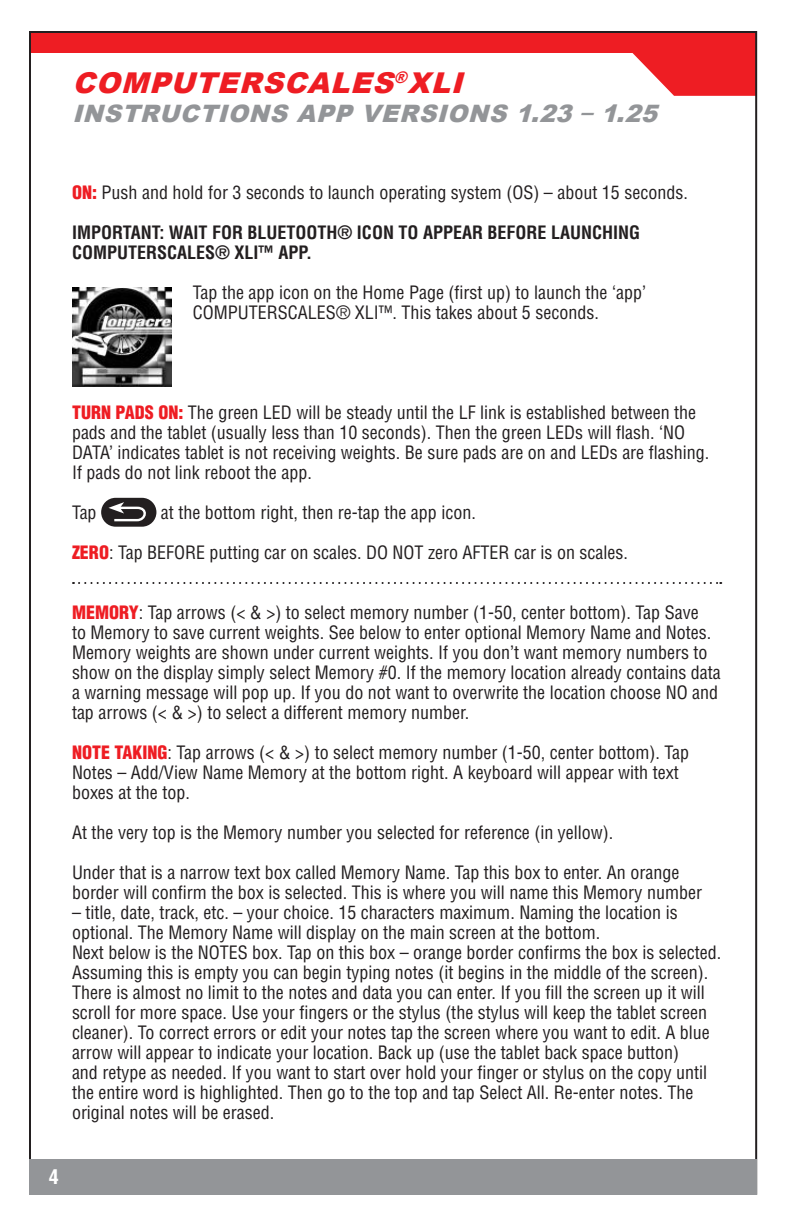
<style>
.page{position:relative;width:792px;height:1224px;background:#fff}
.page>*{position:absolute;margin:0;border:0;box-sizing:border-box;transform-origin:0 0}
.t1{font:italic 900 28.6px "Arial";color:#ee1d23}
.t2{font:italic 900 24px "Arial";color:#939598}
.t3{font:700 condensed 20px "Helvetica LT Std";color:#fff}
.t4{font:condensed 18px/20px "Helvetica LT Std";color:#231f20}
.t5{font:700 condensed 18px/20px "Helvetica LT Std";color:#231f20}
.s1{font-weight:900;color:#ee1d23}
</style>
<div class="page">
<svg style="left:632px;top:53px;width:122px;height:43px"></svg>
<div style="left:29px;top:32px;width:727px;height:21px;background:#ee1d23"></div>
<div style="left:101px;top:498px;width:55px;height:29px;background:#231f20;border-radius:14px"></div>
<svg style="left:108px;top:502px;width:38px;height:20px"></svg>
<img style="left:72px;top:287px;width:99px;height:99px">
<svg style="left:73px;top:582px;width:648px;height:2px"></svg>
<div style="left:29px;top:1159px;width:728px;height:36px;background:#939598"></div>
<p class="t1" style="left:73px;top:62px;width:402px">COMPUTERSCALES<sup>®</sup>XLI</p>
<p class="t2" style="left:72px;top:96px;width:595px">INSTRUCTIONS APP VERSIONS 1.23–1.25</p>
<p class="t4" style="left:72px;top:182px;width:617px"><span class="s1">ON:</span> Push and hold for 3 seconds to launch operating system (OS) – about 15 seconds.</p>
<p class="t5" style="left:72px;top:222px;width:570px">IMPORTANT: WAIT FOR BLUETOOTH® ICON TO APPEAR BEFORE LAUNCHING<br>COMPUTERSCALES® XLI™ APP.</p>
<p class="t4" style="left:193px;top:282px;width:455px">Tap the app icon on the Home Page (first up) to launch the ‘app’<br>COMPUTERSCALES® XLI™. This takes about 5 seconds.</p>
<p class="t4" style="left:72px;top:402px;width:639px"><span class="s1">TURN PADS ON:</span> The green LED will be steady until the LF link is established between the pads and the tablet (usually less than 10 seconds). Then the green LEDs will flash. ‘NO DATA’ indicates tablet is not receiving weights. Be sure pads are on and LEDs are flashing.<br>If pads do not link reboot the app.</p>
<p class="t4" style="left:72px;top:502px;width:26px">Tap</p>
<p class="t4" style="left:161px;top:502px;width:316px">at the bottom right, then re-tap the app icon.</p>
<p class="t4" style="left:72px;top:542px;width:558px"><span class="s1">ZERO</span>: Tap BEFORE putting car on scales. DO NOT zero AFTER car is on scales.</p>
<p class="t4" style="left:72px;top:602px;width:650px"><span class="s1">MEMORY</span>: Tap arrows (&lt; &amp; &gt;) to select memory number (1-50, center bottom). Tap Save<br>to Memory to save current weights. See below to enter optional Memory Name and Notes.<br>Memory weights are shown under current weights. If you don’t want memory numbers to show on the display simply select Memory #0. If the memory location already contains data a warning message will pop up. If you do not want to overwrite the location choose NO and tap arrows (&lt; &amp; &gt;) to select a different memory number.</p>
<p class="t4" style="left:72px;top:742px;width:619px"><span class="s1">NOTE TAKING</span>: Tap arrows (&lt; &amp; &gt;) to select memory number (1-50, center bottom). Tap<br>Notes – Add/View Name Memory at the bottom right. A keyboard will appear with text boxes at the top.</p>
<p class="t4" style="left:72px;top:822px;width:543px">At the very top is the Memory number you selected for reference (in yellow).</p>
<p class="t4" style="left:72px;top:862px;width:632px">Under that is a narrow text box called Memory Name. Tap this box to enter. An orange border will confirm the box is selected. This is where you will name this Memory number</p>
<p class="t4" style="left:72px;top:902px;width:607px">– title, date, track, etc. – your choice. 15 characters maximum. Naming the location is optional. The Memory Name will display on the main screen at the bottom.</p>
<p class="t4" style="left:72px;top:942px;width:651px">Next below is the NOTES box. Tap on this box – orange border confirms the box is selected.<br>Assuming this is empty you can begin typing notes (it begins in the middle of the screen).<br>There is almost no limit to the notes and data you can enter. If you fill the screen up it will scroll for more space. Use your fingers or the stylus (the stylus will keep the tablet screen cleaner). To correct errors or edit your notes tap the screen where you want to edit. A blue arrow will appear to indicate your location. Back up (use the tablet back space button)<br>and retype as needed. If you want to start over hold your finger or stylus on the copy until the entire word is highlighted. Then go to the top and tap Select All. Re-enter notes. The original notes will be erased.</p>
<p class="t3" style="left:49px;top:1164px;width:11px">4</p>
</div>
